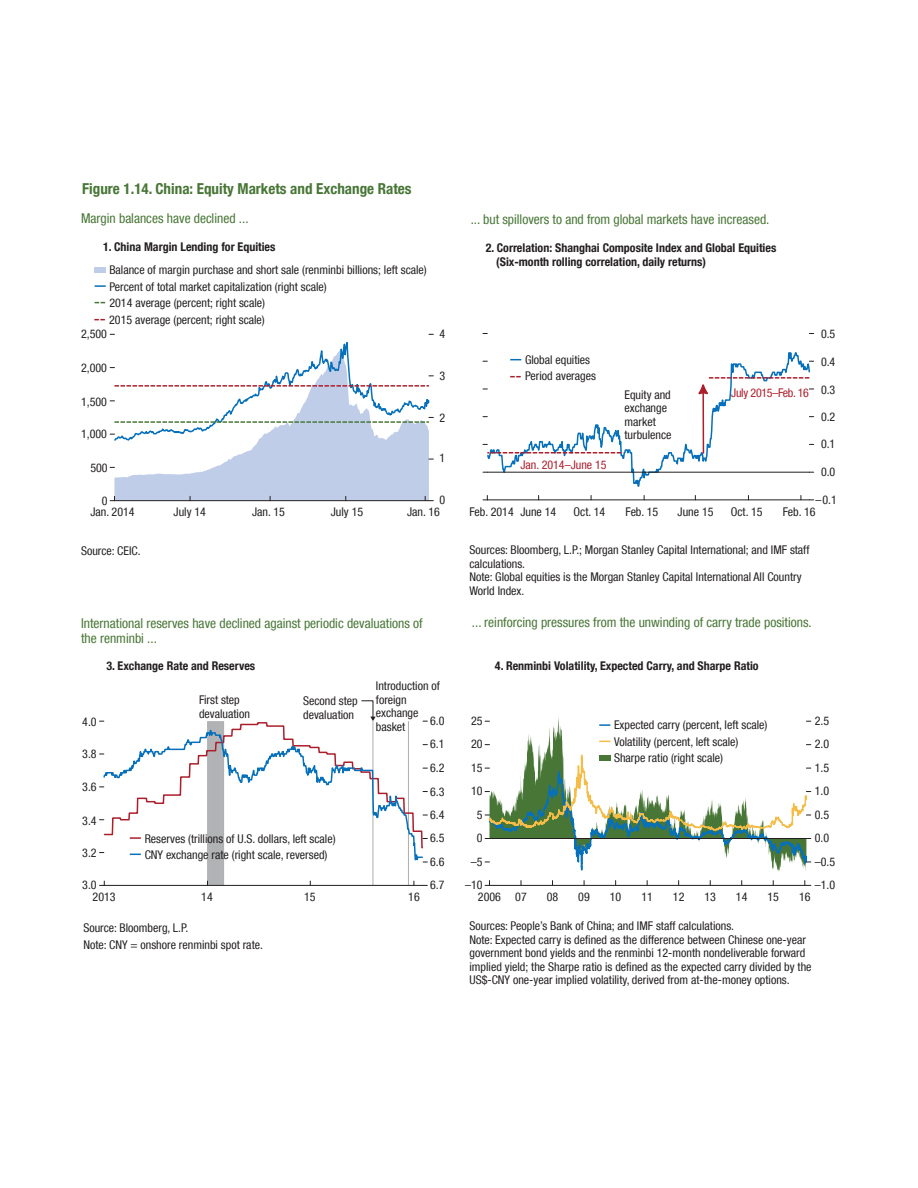
<style>
.page{position:relative;width:918px;height:1188px;background:#fff}
.page>*{position:absolute;margin:0;border:0;box-sizing:border-box;transform-origin:0 0}
.t1{font:700 condensed 15.15px "Helvetica Neue LT Com";color:#487636}
.t2{font:condensed 13.5px/15px "Helvetica Neue LT Com";color:#487636}
.t3{font:condensed 12px/13.5px "Helvetica Neue LT Com";color:#231f20}
.t4{font:700 condensed 12px/13.5px "Helvetica Neue LT Com";color:#231f20}
.t5{font:condensed 12px "Helvetica Neue LT Com";letter-spacing:-.015em;color:#ac1e2c}
</style>
<div class="page">
<svg style="left:486px;top:352px;width:325px;height:135px"></svg>
<hr style="left:487px;top:472px;width:322px;height:1px;background:#231f20">
<svg style="left:487px;top:452px;width:134px;height:2px"></svg>
<hr style="left:487px;top:499px;width:322px;height:1px;background:#231f20">
<svg style="left:483px;top:495px;width:5px;height:5px"></svg>
<svg style="left:114px;top:442px;width:315px;height:58px;fill:#c0cde8"></svg>
<hr style="left:114px;top:500px;width:315px;height:1px;background:#231f20">
<svg style="left:110px;top:333px;width:323px;height:109px"></svg>
<svg style="left:425px;top:496px;width:8px;height:5px"></svg>
<div style="left:95px;top:267px;width:11px;height:5px;background:#c0cde8"></div>
<svg style="left:95px;top:285px;width:11px;height:2px"></svg>
<svg style="left:488px;top:717px;width:320px;height:168px"></svg>
<hr style="left:489px;top:838px;width:317px;height:1px;background:#231f20">
<hr style="left:489px;top:885px;width:317px;height:1px;background:#231f20">
<svg style="left:485px;top:881px;width:5px;height:5px"></svg>
<svg style="left:804px;top:881px;width:7px;height:5px"></svg>
<div style="left:599px;top:755px;width:11px;height:5px;background:#487636"></div>
<svg style="left:599px;top:724px;width:11px;height:2px"></svg>
<hr style="left:702px;top:385px;width:2px;height:69px;background:#ac1e2c">
<svg style="left:696px;top:377px;width:118px;height:19px"></svg>
<svg style="left:100px;top:700px;width:327px;height:186px"></svg>
<p class="t1" style="left:82px;top:180px;width:331px">Figure 1.14. China: Equity Markets and Exchange Rates</p>
<p class="t2" style="left:81px;top:210px;width:169px">Margin balances have declined ...</p>
<p class="t2" style="left:471px;top:212px;width:300px">... but spillovers to and from global markets have increased.</p>
<p class="t4" style="left:103px;top:240px;width:174px">1. China Margin Lending for Equities</p>
<p class="t3" style="left:109px;top:261px;width:319px;line-height:16.6px">Balance of margin purchase and short sale (renminbi billions; left scale)<br>Percent of total market capitalization (right scale)<br>2014 average (percent; right scale)<br>2015 average (percent; right scale)</p>
<p class="t3" style="left:81px;top:327px;width:27px">2,500</p>
<p class="t3" style="left:81px;top:361px;width:27px">2,000</p>
<p class="t3" style="left:81px;top:394px;width:27px">1,500</p>
<p class="t3" style="left:81px;top:427px;width:27px">1,000</p>
<p class="t3" style="left:90px;top:461px;width:19px">500</p>
<p class="t3" style="left:439px;top:327px;width:7px">4</p>
<p class="t3" style="left:439px;top:369px;width:7px">3</p>
<p class="t3" style="left:439px;top:411px;width:7px">2</p>
<p class="t3" style="left:439px;top:451px;width:7px">1</p>
<p class="t3" style="left:439px;top:493px;width:7px">0</p>
<p class="t3" style="left:102px;top:494px;width:7px">0</p>
<p class="t3" style="left:90px;top:505px;width:46px">Jan. 2014</p>
<p class="t3" style="left:174px;top:505px;width:34px">July 14</p>
<p class="t3" style="left:252px;top:505px;width:34px">Jan. 15</p>
<p class="t3" style="left:331px;top:505px;width:34px">July 15</p>
<p class="t3" style="left:407px;top:505px;width:34px">Jan. 16</p>
<p class="t3" style="left:81px;top:544px;width:61px">Source: CEIC.</p>
<p class="t2" style="left:81px;top:616px;width:343px">International reserves have declined against periodic devaluations of the renminbi ...</p>
<p class="t4" style="left:107px;top:659px;width:150px">3. Exchange Rate and Reserves</p>
<p class="t3" style="left:376px;top:679px;width:65px">Introduction of foreign exchange basket</p>
<p class="t3" style="left:199px;top:693px;width:52px">First step devaluation</p>
<p class="t3" style="left:303px;top:694px;width:56px">Second step devaluation</p>
<p class="t3" style="left:82px;top:715px;width:16px">4.0</p>
<p class="t3" style="left:430px;top:709px;width:16px;line-height:23.2px">6.0<br>6.1</p>
<p class="t3" style="left:430px;top:756px;width:16px;line-height:23.2px;text-align:justify">6.2<br>6.3<br>6.4<br>6.5</p>
<p class="t3" style="left:430px;top:850px;width:16px;line-height:23.2px">6.6<br>6.7</p>
<p class="t3" style="left:93px;top:890px;width:25px">2013</p>
<p class="t3" style="left:201px;top:890px;width:13px">14</p>
<p class="t3" style="left:304px;top:890px;width:13px">15</p>
<p class="t3" style="left:408px;top:890px;width:13px">16</p>
<p class="t3" style="left:82px;top:747px;width:16px">3.8</p>
<p class="t3" style="left:82px;top:780px;width:16px">3.6</p>
<p class="t3" style="left:82px;top:813px;width:16px">3.4</p>
<p class="t3" style="left:145px;top:831px;width:192px;line-height:16.2px">Reserves (trillions of U.S. dollars, left scale)<br>CNY exchange rate (right scale, reversed)</p>
<p class="t3" style="left:82px;top:846px;width:16px">3.2</p>
<p class="t3" style="left:82px;top:878px;width:16px">3.0</p>
<p class="t3" style="left:83px;top:920px;width:181px;line-height:16.2px">Source: Bloomberg, L.P.<br>Note: CNY = onshore renminbi spot rate.</p>
<p class="t4" style="left:496px;top:241px;width:282px;text-indent:-10px">2. Correlation: Shanghai Composite Index and Global Equities (Six-month rolling correlation, daily returns)</p>
<p class="t3" style="left:525px;top:351px;width:73px;line-height:16.2px">Global equities<br>Period averages</p>
<p class="t5" style="left:520px;top:458px;width:88px">Jan. 2014–June 15</p>
<p class="t3" style="left:624px;top:387px;width:49px">Equity and exchange market turbulence</p>
<p class="t5" style="left:731px;top:386px;width:79px">July 2015–Feb. 16</p>
<p class="t3" style="left:821px;top:327px;width:16px">0.5</p>
<p class="t3" style="left:821px;top:355px;width:16px">0.4</p>
<p class="t3" style="left:821px;top:383px;width:16px">0.3</p>
<p class="t3" style="left:821px;top:410px;width:16px">0.2</p>
<p class="t3" style="left:821px;top:437px;width:16px">0.1</p>
<p class="t3" style="left:821px;top:465px;width:16px">0.0</p>
<p class="t3" style="left:816px;top:493px;width:23px">–0.1</p>
<p class="t3" style="left:470px;top:505px;width:88px">Feb. 2014 June 14</p>
<p class="t3" style="left:574px;top:505px;width:33px">Oct. 14</p>
<p class="t3" style="left:626px;top:505px;width:34px">Feb. 15</p>
<p class="t3" style="left:678px;top:505px;width:37px">June 15</p>
<p class="t3" style="left:731px;top:505px;width:33px">Oct. 15</p>
<p class="t3" style="left:783px;top:505px;width:34px">Feb. 16</p>
<p class="t3" style="left:470px;top:543px;width:341px">Sources: Bloomberg, L.P.; Morgan Stanley Capital International; and IMF staff calculations.<br>Note: Global equities is the Morgan Stanley Capital International All Country World Index.</p>
<p class="t2" style="left:472px;top:615px;width:341px">... reinforcing pressures from the unwinding of carry trade positions.</p>
<p class="t4" style="left:495px;top:659px;width:265px">4. Renminbi Volatility, Expected Carry, and Sharpe Ratio</p>
<p class="t3" style="left:471px;top:714px;width:13px">25</p>
<p class="t3" style="left:471px;top:737px;width:13px">20</p>
<p class="t3" style="left:614px;top:717px;width:155px;line-height:16.2px">Expected carry (percent, left scale)<br>Volatility (percent, left scale)</p>
<p class="t3" style="left:815px;top:714px;width:16px">2.5</p>
<p class="t3" style="left:815px;top:737px;width:16px">2.0</p>
<p class="t3" style="left:471px;top:761px;width:13px">15</p>
<p class="t3" style="left:614px;top:751px;width:110px">Sharpe ratio (right scale)</p>
<p class="t3" style="left:815px;top:761px;width:16px">1.5</p>
<p class="t3" style="left:471px;top:784px;width:13px">10</p>
<p class="t3" style="left:815px;top:784px;width:16px">1.0</p>
<p class="t3" style="left:477px;top:808px;width:7px">5</p>
<p class="t3" style="left:815px;top:808px;width:16px">0.5</p>
<p class="t3" style="left:477px;top:831px;width:7px">0</p>
<p class="t3" style="left:815px;top:831px;width:16px">0.0</p>
<p class="t3" style="left:471px;top:855px;width:13px">–5</p>
<p class="t3" style="left:815px;top:855px;width:22px">–0.5</p>
<p class="t3" style="left:465px;top:878px;width:19px">–10</p>
<p class="t3" style="left:815px;top:878px;width:22px">–1.0</p>
<p class="t3" style="left:478px;top:890px;width:50px">2006 07</p>
<p class="t3" style="left:547px;top:890px;width:13px">08</p>
<p class="t3" style="left:578px;top:890px;width:13px">09</p>
<p class="t3" style="left:610px;top:890px;width:13px">10</p>
<p class="t3" style="left:641px;top:890px;width:13px">11</p>
<p class="t3" style="left:673px;top:890px;width:13px">12</p>
<p class="t3" style="left:704px;top:890px;width:13px">13</p>
<p class="t3" style="left:736px;top:890px;width:13px">14</p>
<p class="t3" style="left:768px;top:890px;width:13px">15</p>
<p class="t3" style="left:799px;top:890px;width:13px">16</p>
<p class="t3" style="left:470px;top:919px;width:344px">Sources: People’s Bank of China; and IMF staff calculations.<br>Note: Expected carry is defined as the difference between Chinese one-year government bond yields and the renminbi 12-month nondeliverable forward implied yield; the Sharpe ratio is defined as the expected carry divided by the US$-CNY one-year implied volatility, derived from at-the-money options.</p>
</div>
